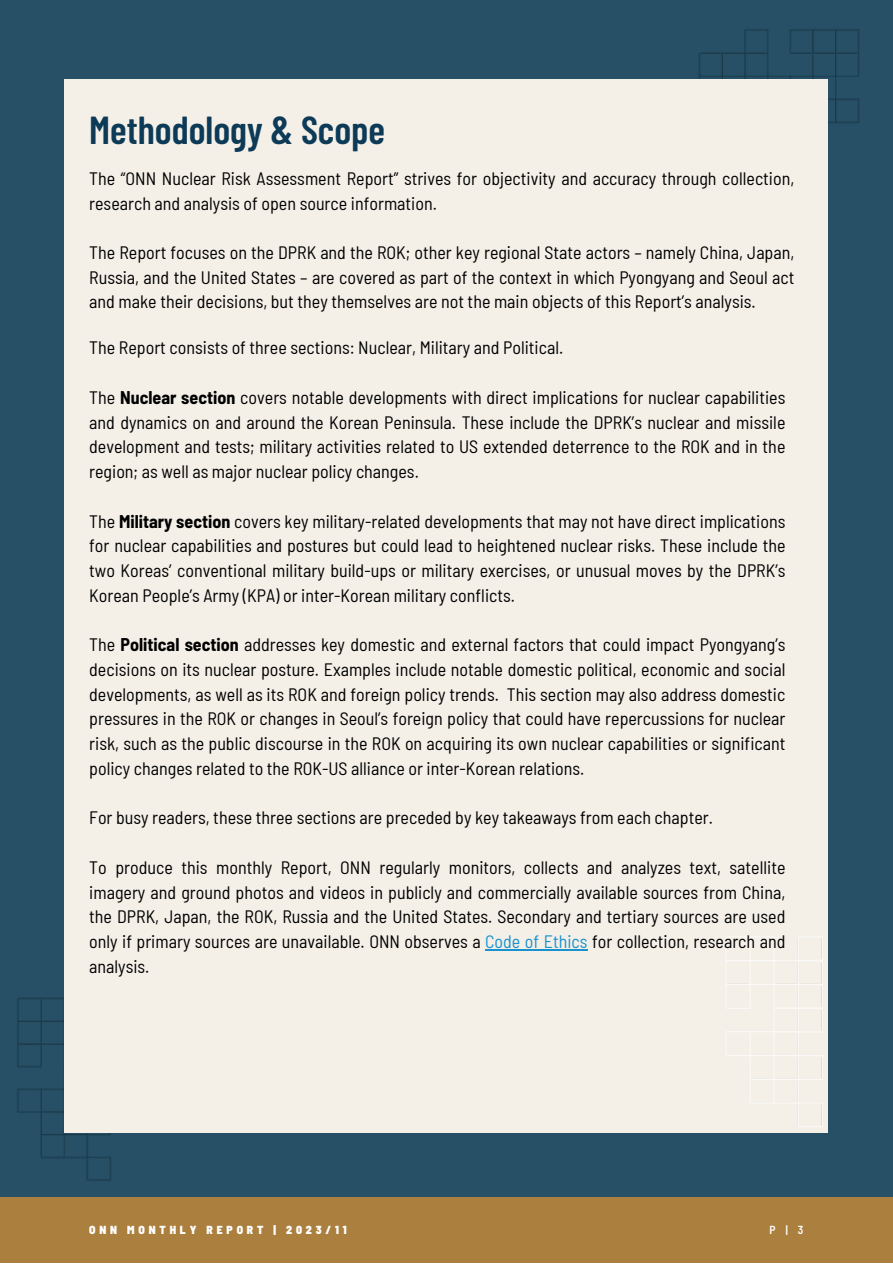
<style>
.page{position:relative;width:893px;height:1264px;background:#fff}
.page>*{position:absolute;margin:0;border:0;box-sizing:border-box;transform-origin:0 0}
.t1{font:600 39px "Barlow Condensed";color:#0d3a57}
.t2{font:semi-condensed 18px/24.8px "Barlow";color:#000;text-align:justify}
.t3{font:900 semi-condensed 11.55px "Barlow";letter-spacing:.33em;color:#fff}
.t4{font:600 semi-condensed 11.55px "Barlow";color:#fff}
.s1{font-weight:700}
.s2{color:#1a92ce}
</style>
<div class="page">
<div style="left:0;top:0;width:892px;height:1262px;background:#274f66"></div>
<div style="left:0;top:1196px;width:892px;height:66px;background:#ab803f"></div>
<img style="left:17px;top:991px;width:99px;height:190px">
<img style="left:699px;top:29px;width:160px;height:94px">
<div style="left:65px;top:79px;width:763px;height:1053px;background:#f4f0e8"></div>
<img style="left:726px;top:937px;width:97px;height:190px">
<hr style="left:485px;top:949px;width:102px;height:1px;background:#1a92ce">
<p class="t1" style="left:89px;top:105px;width:297px">Methodology &amp; Scope</p>
<p class="t2" style="left:89px;top:165px;width:706px">The “ONN Nuclear Risk Assessment Report” strives for objectivity and accuracy through collection, research and analysis of open source information.</p>
<p class="t2" style="left:89px;top:239px;width:706px">The Report focuses on the DPRK and the ROK; other key regional State actors – namely China, Japan, Russia, and the United States – are covered as part of the context in which Pyongyang and Seoul act and make their decisions, but they themselves are not the main objects of this Report’s analysis.</p>
<p class="t2" style="left:89px;top:335px;width:475px">The Report consists of three sections: Nuclear, Military and Political.</p>
<p class="t2" style="left:89px;top:384px;width:697px">The <span class="s1">Nuclear section</span> covers notable developments with direct implications for nuclear capabilities and dynamics on and around the Korean Peninsula. These include the DPRK’s nuclear and missile development and tests; military activities related to US extended deterrence to the ROK and in the region; as well as major nuclear policy changes.</p>
<p class="t2" style="left:89px;top:508px;width:697px">The <span class="s1">Military section</span> covers key military-related developments that may not have direct implications for nuclear capabilities and postures but could lead to heightened nuclear risks. These include the two Koreas’ conventional military build-ups or military exercises, or unusual moves by the DPRK’s Korean People’s Army (KPA) or inter-Korean military conflicts.</p>
<p class="t2" style="left:89px;top:631px;width:697px">The <span class="s1">Political section</span> addresses key domestic and external factors that could impact Pyongyang’s decisions on its nuclear posture. Examples include notable domestic political, economic and social developments, as well as its ROK and foreign policy trends. This section may also address domestic pressures in the ROK or changes in Seoul’s foreign policy that could have repercussions for nuclear risk, such as the public discourse in the ROK on acquiring its own nuclear capabilities or significant policy changes related to the ROK-US alliance or inter-Korean relations.</p>
<p class="t2" style="left:89px;top:804px;width:625px">For busy readers, these three sections are preceded by key takeaways from each chapter.</p>
<p class="t2" style="left:89px;top:854px;width:697px">To produce this monthly Report, ONN regularly monitors, collects and analyzes text, satellite imagery and ground photos and videos in publicly and commercially available sources from China, the DPRK, Japan, the ROK, Russia and the United States. Secondary and tertiary sources are used only if primary sources are unavailable. ONN observes a <span class="s2">Code of Ethics</span> for collection, research and analysis.</p>
<p class="t3" style="left:89px;top:1222px;width:259px">ONN MONTHLY REPORT | 2023/11</p>
<p class="t4" style="left:769px;top:1222px;width:35px">P|3</p>
</div>
